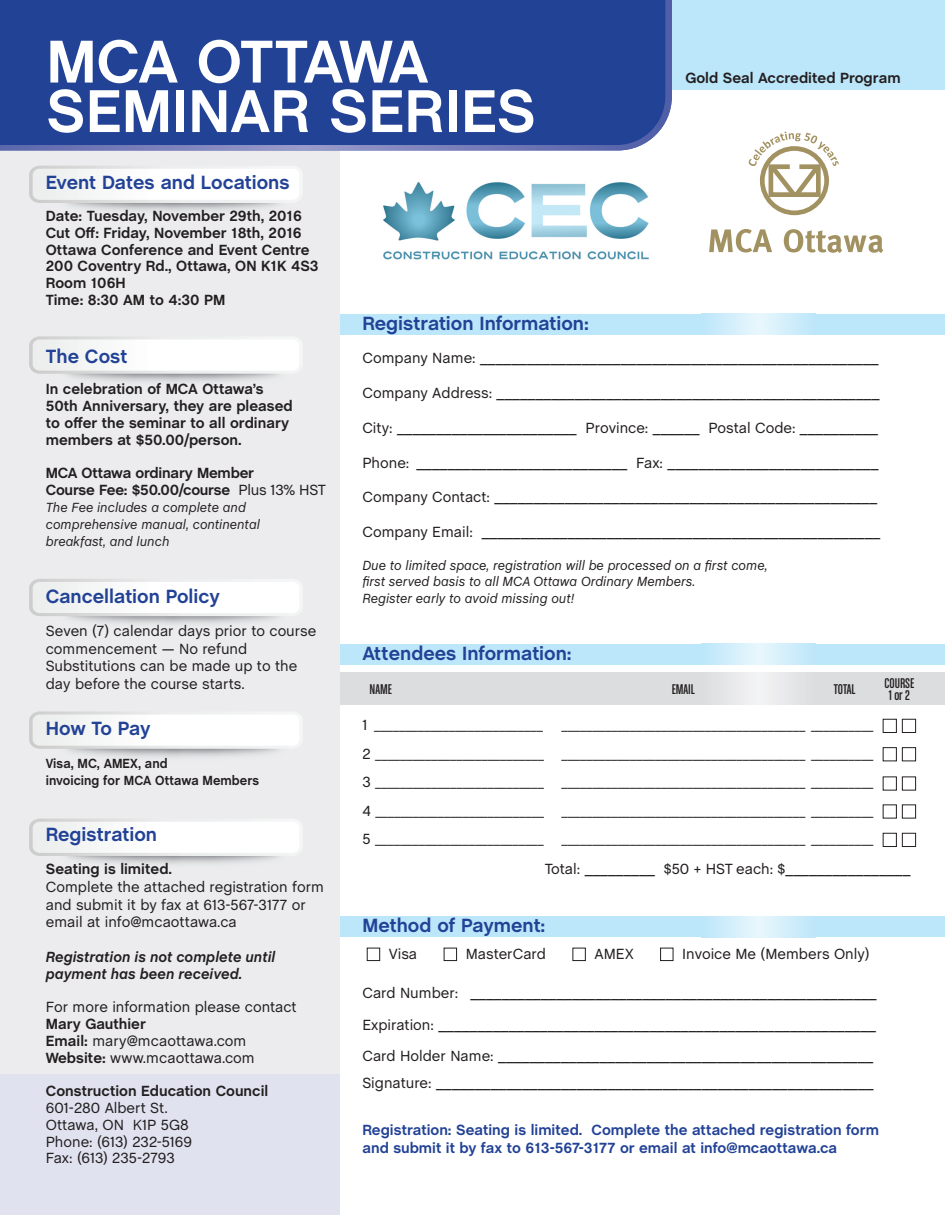
<style>
.page{position:relative;width:945px;height:1215px;background:#fff}
.page>*{position:absolute;margin:0;border:0;box-sizing:border-box;transform-origin:0 0}
.t1{font:700 61.5px/49.5px "Chalet";color:#fff}
.t2{font:700 19.5px "Chalet";color:#224296}
.t3{font:15px/17.7px "Chalet";color:#231f20}
.t4{font:700 15px/16.8px "Chalet";color:#231f20}
.t5{font:700 15px/18px "Chalet";color:#224296}
.t6{font:italic 700 15px/16.8px "Chalet";color:#231f20}
.t7{font:15px/12px "Chalet Comprime Cologne Sixty";color:#231f20}
.t8{font:italic 13.5px/16.5px "Chalet";color:#231f20}
.t9{font:700 13.5px/16.8px "Chalet";color:#231f20;scale:.95 1}
.t10{font:12px "Chalet";color:#231f20}
.s1{font-weight:400}
.s2{font-weight:700}
.s3{font-size:15px}
</style>
<div class="page">
<div style="left:332px;top:314px;width:613px;height:20px;background:#bce6fa"></div>
<img style="left:701px;top:313px;width:115px;height:22px">
<div style="left:332px;top:644px;width:613px;height:21px;background:#bce6fa"></div>
<img style="left:701px;top:643px;width:115px;height:22px">
<div style="left:332px;top:672px;width:613px;height:32px;background:#dcdddf"></div>
<img style="left:701px;top:672px;width:115px;height:33px">
<div style="left:332px;top:916px;width:613px;height:21px;background:#bce6fa"></div>
<img style="left:701px;top:916px;width:115px;height:22px">
<div style="left:367px;top:948px;width:13px;height:13px;border:1px solid #231f20"></div>
<div style="left:444px;top:948px;width:13px;height:13px;border:1px solid #231f20"></div>
<div style="left:660px;top:948px;width:13px;height:13px;border:1px solid #231f20"></div>
<div style="left:573px;top:948px;width:13px;height:13px;border:1px solid #231f20"></div>
<img style="left:383px;top:182px;width:266px;height:78px">
<svg style="left:709px;top:229px;width:63px;height:24px"></svg>
<svg style="left:784px;top:229px;width:99px;height:24px"></svg>
<div style="left:760px;top:146px;width:69px;height:69px;border:5px solid #a29161;border-radius:50%"></div>
<svg style="left:749px;top:132px;width:90px;height:69px"></svg>
<div style="left:0;top:151px;width:339px;height:1064px;background:#ececee"></div>
<div style="left:0;top:1074px;width:339px;height:141px;background:#e1e2f0"></div>
<svg style="left:29px;top:166px;width:271px;height:37px"></svg>
<div style="left:33px;top:169px;width:266px;height:31px;background:linear-gradient(to right,#f1f2f2,#fff);border-radius:7px"></div>
<svg style="left:29px;top:336px;width:271px;height:38px"></svg>
<div style="left:33px;top:339px;width:266px;height:32px;background:linear-gradient(to right,#f1f2f2,#fff);border-radius:7px"></div>
<svg style="left:29px;top:579px;width:271px;height:37px"></svg>
<div style="left:33px;top:582px;width:266px;height:31px;background:linear-gradient(to right,#f1f2f2,#fff);border-radius:7px"></div>
<svg style="left:29px;top:711px;width:271px;height:38px"></svg>
<div style="left:33px;top:715px;width:266px;height:31px;background:linear-gradient(to right,#f1f2f2,#fff);border-radius:7px"></div>
<svg style="left:29px;top:819px;width:271px;height:37px"></svg>
<div style="left:33px;top:822px;width:266px;height:31px;background:linear-gradient(to right,#f1f2f2,#fff);border-radius:7px"></div>
<div style="left:0;top:0;width:945px;height:90px;background:#bce6fa"></div>
<svg style="left:0;top:0;width:672px;height:150px;background:#7c84bc"></svg>
<div style="left:0;top:0;width:665px;height:145px;background:#224296"></div>
<div style="left:883px;top:719px;width:14px;height:14px;border:1px solid #231f20"></div>
<div style="left:902px;top:719px;width:14px;height:14px;border:1px solid #231f20"></div>
<div style="left:883px;top:747px;width:14px;height:14px;border:1px solid #231f20"></div>
<div style="left:902px;top:747px;width:14px;height:14px;border:1px solid #231f20"></div>
<div style="left:883px;top:777px;width:14px;height:14px;border:1px solid #231f20"></div>
<div style="left:902px;top:777px;width:14px;height:14px;border:1px solid #231f20"></div>
<div style="left:883px;top:804px;width:14px;height:14px;border:1px solid #231f20"></div>
<div style="left:902px;top:804px;width:14px;height:14px;border:1px solid #231f20"></div>
<div style="left:883px;top:833px;width:14px;height:14px;border:1px solid #231f20"></div>
<div style="left:902px;top:833px;width:14px;height:14px;border:1px solid #231f20"></div>
<h1 class="t1" style="left:46px;top:43px;width:491px">MCA OTTAWA<br>SEMINAR SERIES</h1>
<h2 class="t2" style="left:46px;top:176px;width:245px">Event Dates and Locations</h2>
<p class="t4" style="left:46px;top:209px;width:274px">Date: Tuesday, November 29th, 2016<br>Cut Off: Friday, November 18th, 2016<br>Ottawa Conference and Event Centre<br>200 Coventry Rd., Ottawa, ON K1K 4S3<br>Room 106H<br>Time: 8:30 AM to 4:30 PM</p>
<p class="t4" style="left:685px;top:71px;width:217px">Gold Seal Accredited Program</p>
<h2 class="t2" style="left:46px;top:349px;width:83px">The Cost</h2>
<p class="t4" style="left:46px;top:383px;width:248px">In celebration of MCA Ottawa’s<br>50th Anniversary, they are pleased to offer the seminar to all ordinary members at $50.00/person.</p>
<p class="t4" style="left:46px;top:467px;width:282px">MCA Ottawa ordinary Member<br>Course Fee: $50.00/course <span class="s1">Plus 13% HST</span></p>
<p class="t8" style="left:46px;top:501px;width:216px">The Fee includes a complete and comprehensive manual, continental breakfast, and lunch</p>
<h2 class="t2" style="left:46px;top:590px;width:175px">Cancellation Policy</h2>
<p class="t3" style="left:46px;top:624px;width:272px">Seven (7) calendar days prior to course commencement — No refund<br>Substitutions can be made up to the day before the course starts.</p>
<h2 class="t2" style="left:46px;top:722px;width:106px">How To Pay</h2>
<p class="t9" style="left:46px;top:757px;width:226px">Visa, MC, AMEX, and<br>invoicing for MCA Ottawa Members</p>
<h2 class="t2" style="left:46px;top:828px;width:113px">Registration</h2>
<p class="t4" style="left:46px;top:862px;width:128px">Seating is limited.</p>
<p class="t3" style="left:46px;top:880px;width:280px">Complete the attached registration form and submit it by fax at 613-567-3177 or email at info@mcaottawa.ca</p>
<p class="t6" style="left:46px;top:950px;width:231px">Registration is not complete until payment has been received.</p>
<p class="t3" style="left:46px;top:1000px;width:252px">For more information please contact</p>
<p class="t3" style="left:46px;top:1017px;width:211px;line-height:16.8px"><span class="s2">Mary Gauthier<br>Email:</span> mary@mcaottawa.com<br><span class="s2">Website:</span> www.mcaottawa.com</p>
<p class="t4" style="left:46px;top:1084px;width:224px">Construction Education Council</p>
<p class="t3" style="left:46px;top:1101px;width:148px;line-height:16.8px">601-280 Albert St.<br>Ottawa, ON K1P 5G8<br>Phone: (613) 232-5169<br>Fax: (613) 235-2793</p>
<h2 class="t2" style="left:362px;top:317px;width:228px">Registration Information:</h2>
<p class="t3" style="left:362px;top:351px;width:518px">Company Name: ___________________________________________________</p>
<p class="t3" style="left:362px;top:386px;width:519px">Company Address: _________________________________________________</p>
<p class="t3" style="left:362px;top:420px;width:517px">City: _______________________ Province: ______ Postal Code: __________</p>
<p class="t3" style="left:362px;top:455px;width:518px">Phone: ___________________________ Fax: ___________________________</p>
<p class="t3" style="left:362px;top:490px;width:516px">Company Contact: _________________________________________________</p>
<p class="t3" style="left:362px;top:525px;width:519px">Company Email: ___________________________________________________</p>
<p class="t8" style="left:362px;top:558px;width:407px">Due to limited space, registration will be processed on a first come, first served basis to all MCA Ottawa Ordinary Members.<br>Register early to avoid missing out!</p>
<h2 class="t2" style="left:362px;top:647px;width:211px">Attendees Information:</h2>
<p class="t7" style="left:370px;top:682px;width:24px">NAME</p>
<p class="t7" style="left:672px;top:682px;width:25px">EMAIL</p>
<p class="t7" style="left:834px;top:682px;width:23px">TOTAL</p>
<p class="t10" style="left:362px;top:722px;width:182px"><span class="s3">1</span> ___________________________</p>
<p class="t10" style="left:561px;top:722px;width:314px">_______________________________________ __________</p>
<p class="t10" style="left:362px;top:751px;width:183px"><span class="s3">2</span> ___________________________</p>
<p class="t10" style="left:561px;top:751px;width:314px">_______________________________________ __________</p>
<p class="t10" style="left:362px;top:779px;width:183px"><span class="s3">3</span> ___________________________</p>
<p class="t10" style="left:561px;top:779px;width:314px">_______________________________________ __________</p>
<p class="t10" style="left:362px;top:808px;width:183px"><span class="s3">4</span> ___________________________</p>
<p class="t10" style="left:561px;top:808px;width:314px">_______________________________________ __________</p>
<p class="t10" style="left:362px;top:836px;width:183px"><span class="s3">5</span> ___________________________</p>
<p class="t10" style="left:561px;top:836px;width:314px">_______________________________________ __________</p>
<p class="t3" style="left:545px;top:862px;width:367px">Total: _________ $50 + HST each: $________________</p>
<p class="t7" style="left:884px;top:676px;width:31px">COURSE<br>1or2</p>
<h2 class="t2" style="left:362px;top:918px;width:184px">Method of Payment:</h2>
<p class="t3" style="left:389px;top:947px;width:30px">Visa</p>
<p class="t3" style="left:466px;top:947px;width:82px">MasterCard</p>
<p class="t3" style="left:595px;top:947px;width:41px">AMEX</p>
<p class="t3" style="left:682px;top:947px;width:189px">Invoice Me (Members Only)</p>
<p class="t3" style="left:362px;top:979px;width:516px;line-height:31.5px;text-align:justify">Card Number: ____________________________________________________ Expiration: ________________________________________________________ Card Holder Name: ________________________________________________</p>
<p class="t3" style="left:362px;top:1076px;width:513px">Signature: ________________________________________________________</p>
<p class="t5" style="left:362px;top:1122px;width:518px">Registration: Seating is limited. Complete the attached registration form and submit it by fax to 613-567-3177 or email at info@mcaottawa.ca</p>
</div>
